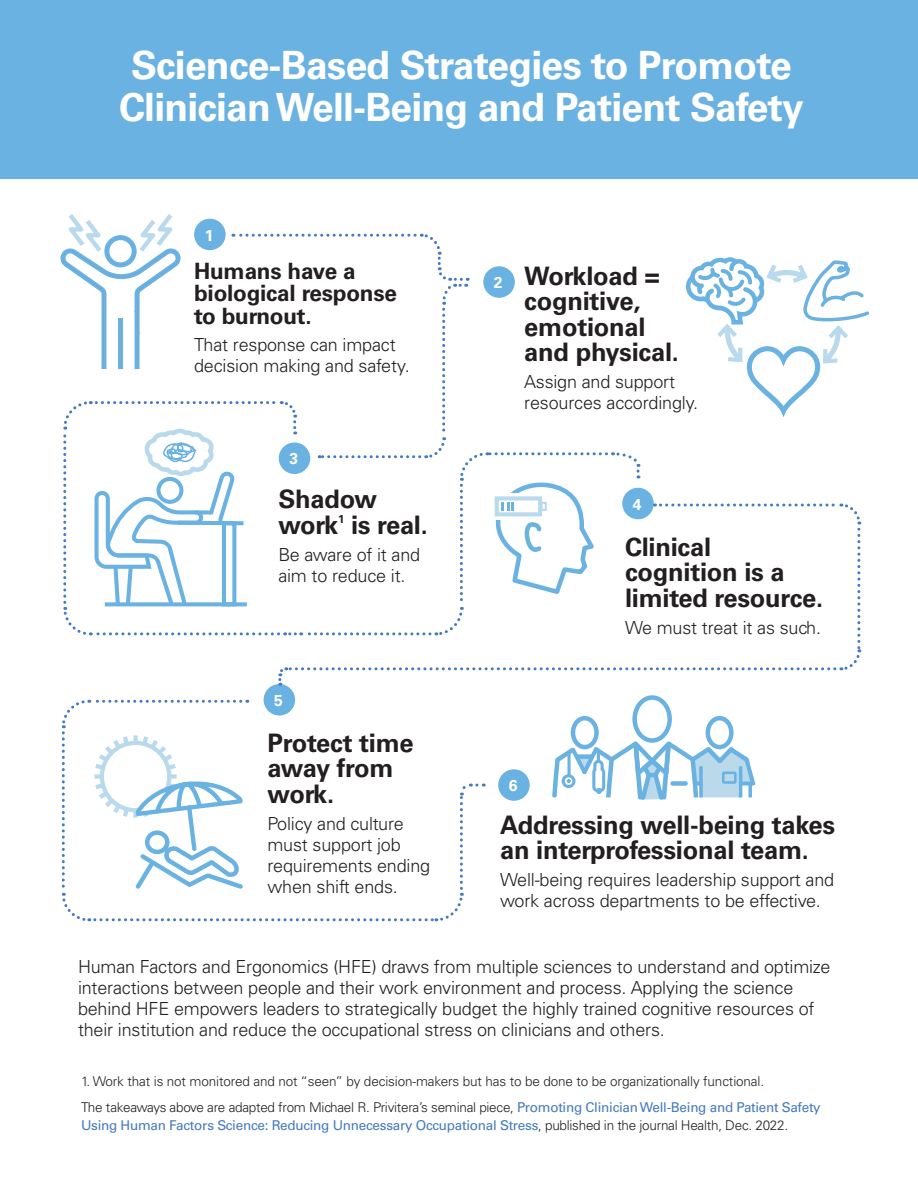
<style>
.page{position:relative;width:918px;height:1188px;background:#fff}
.page>*{position:absolute;margin:0;border:0;box-sizing:border-box;transform-origin:0 0}
.t1{font:700 39px/42px "Univers LT Std";letter-spacing:-.02em;color:#fff;text-align:center}
.t2{font:700 25.5px/25.5px "Univers LT Std";letter-spacing:-.01em;color:#231f20}
.t3{font:700 22.5px/22.5px "Univers LT Std";letter-spacing:-.01em;color:#231f20}
.t4{font:300 18px/21px "Univers LT Std";letter-spacing:-.01em;color:#231f20}
.t5{font:700 15.75px "Univers LT Std";color:#fff}
.t6{font:300 13.5px/25.5px "Univers LT Std";letter-spacing:-.01em;color:#231f20}
.t7{font:13.5px "Univers LT Std";letter-spacing:-.02em;color:#447abe}
.t8{font:700 11.4px "Univers LT Std";color:#231f20}
.s1{font-weight:400;color:#447abe}
.s2{font-weight:300;color:#231f20}
</style>
<div class="page">
<div style="left:0;top:0;width:918px;height:178px;background:#6ab2e2"></div>
<div style="left:264px;top:684px;width:31px;height:32px;background:#6ab2e2;border-radius:50%"></div>
<div style="left:498px;top:769px;width:32px;height:32px;background:#6ab2e2;border-radius:50%"></div>
<svg style="left:60px;top:214px;width:810px;height:472px"></svg>
<svg style="left:61px;top:698px;width:410px;height:224px"></svg>
<svg style="left:477px;top:784px;width:7px;height:3px"></svg>
<svg style="left:552px;top:695px;width:203px;height:105px"></svg>
<h1 class="t1" style="left:119px;top:44px;width:686px">Science-Based Strategies to Promote<br>Clinician Well-Being and Patient Safety</h1>
<p class="t5" style="left:205px;top:226px;width:10px">1</p>
<p class="t3" style="left:194px;top:260px;width:204px">Humans have a biological response to burnout.</p>
<p class="t4" style="left:194px;top:334px;width:217px">That response can impact decision making and safety.</p>
<p class="t5" style="left:289px;top:450px;width:10px">3</p>
<h2 class="t2" style="left:278px;top:487px;width:100px">Shadow work</h2>
<p class="t8" style="left:338px;top:512px;width:8px">1</p>
<h2 class="t2" style="left:351px;top:512px;width:78px">is real.</h2>
<p class="t4" style="left:278px;top:544px;width:143px">Be aware of it and aim to reduce it.</p>
<p class="t5" style="left:274px;top:691px;width:10px">5</p>
<h2 class="t2" style="left:267px;top:730px;width:148px">Protect time away from work.</h2>
<p class="t4" style="left:267px;top:813px;width:164px">Policy and culture must support job requirements ending when shift ends.</p>
<p class="t5" style="left:494px;top:273px;width:10px">2</p>
<h2 class="t2" style="left:524px;top:263px;width:156px">Workload = cognitive, emotional and physical.</h2>
<p class="t4" style="left:524px;top:371px;width:175px">Assign and support resources accordingly.</p>
<p class="t5" style="left:633px;top:495px;width:10px">4</p>
<h2 class="t2" style="left:625px;top:534px;width:200px">Clinical cognition is a limited resource.</h2>
<p class="t4" style="left:625px;top:617px;width:198px">We must treat it as such.</p>
<p class="t5" style="left:509px;top:776px;width:10px">6</p>
<h2 class="t2" style="left:500px;top:812px;width:337px">Addressing well-being takes an interprofessional team.</h2>
<p class="t4" style="left:500px;top:869px;width:336px">Well-being requires leadership support and work across departments to be effective.</p>
<p class="t4" style="left:78px;top:956px;width:754px">Human Factors and Ergonomics (HFE) draws from multiple sciences to understand and optimize interactions between people and their work environment and process. Applying the science behind HFE empowers leaders to strategically budget the highly trained cognitive resources of their institution and reduce the occupational stress on clinicians and others.</p>
<p class="t6" style="left:81px;top:1069px;width:741px">1. Work that is not monitored and not “seen” by decision-makers but has to be done to be organizationally functional.<br>The takeaways above are adapted from Michael R. Privitera’s seminal piece, <span class="s1">Promoting Clinician Well-Being and Patient Safety</span></p>
<p class="t7" style="left:81px;top:1117px;width:709px">Using Human Factors Science: Reducing Unnecessary Occupational Stress<span class="s2">, published in the journal Health, Dec. 2022.</span></p>
</div>
